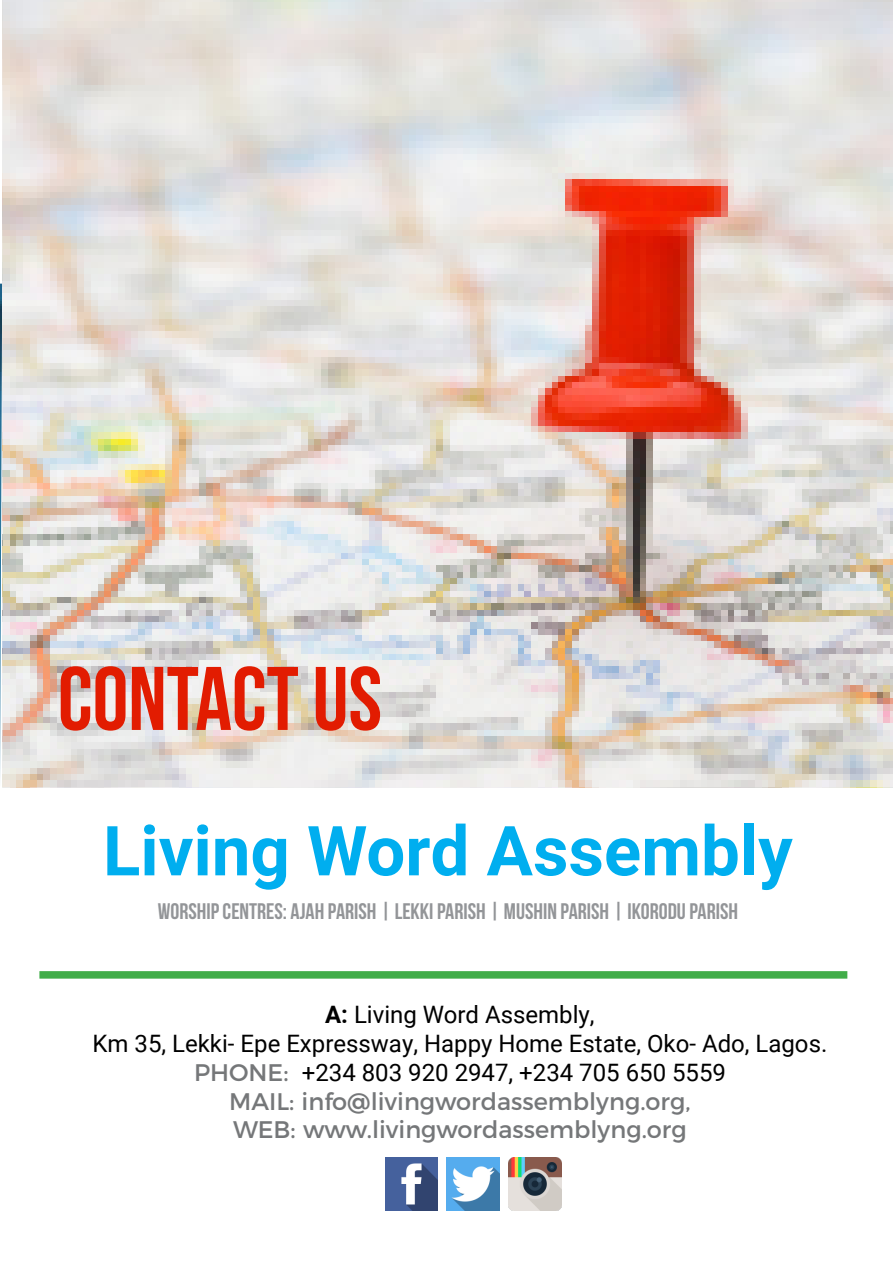
<style>
.page{position:relative;width:893px;height:1263px;background:#fff}
.page>*{position:absolute;margin:0;border:0;box-sizing:border-box;transform-origin:0 0}
.t1{font:90px "Bebas Neue";color:#e21c01}
.t2{font:700 69px "Roboto";color:#00aeef}
.t3{font:24px/28.8px "Roboto";color:#000;text-align:center}
.t4{font:24px/28.8px "Montserrat";color:#757779}
.t5{font:22.5px "Bebas Neue";color:#939598}
.s1{font-weight:700}
.s2{font-family:"Montserrat";color:#757779}
</style>
<div class="page">
<img style="left:0;top:284px;width:2px;height:493px">
<img style="left:2px;top:0;width:891px;height:788px">
<div style="left:39px;top:971px;width:808px;height:8px;background:#41ad49"></div>
<img style="left:385px;top:1158px;width:53px;height:52px">
<img style="left:447px;top:1158px;width:52px;height:52px">
<img style="left:509px;top:1158px;width:52px;height:52px">
<h1 class="t1" style="left:58px;top:649px;width:326px">CONTACT US</h1>
<h2 class="t2" style="left:103px;top:802px;width:691px">Living Word Assembly</h2>
<p class="t5" style="left:158px;top:899px;width:582px">WORSHIP CENTRES: AJAH PARISH | LEKKI PARISH | MUSHIN PARISH | IKORODU PARISH</p>
<p class="t3" style="left:93px;top:999px;width:736px"><span class="s1">A:</span> Living Word Assembly,<br>Km 35, Lekki- Epe Expressway, Happy Home Estate, Oko- Ado, Lagos.<br><span class="s2">PHONE:</span> +234 803 920 2947, +234 705 650 5559</p>
<p class="t4" style="left:229px;top:1085px;width:463px">MAIL: info@livingwordassemblyng.org,<br>WEB: www.livingwordassemblyng.org</p>
</div>
